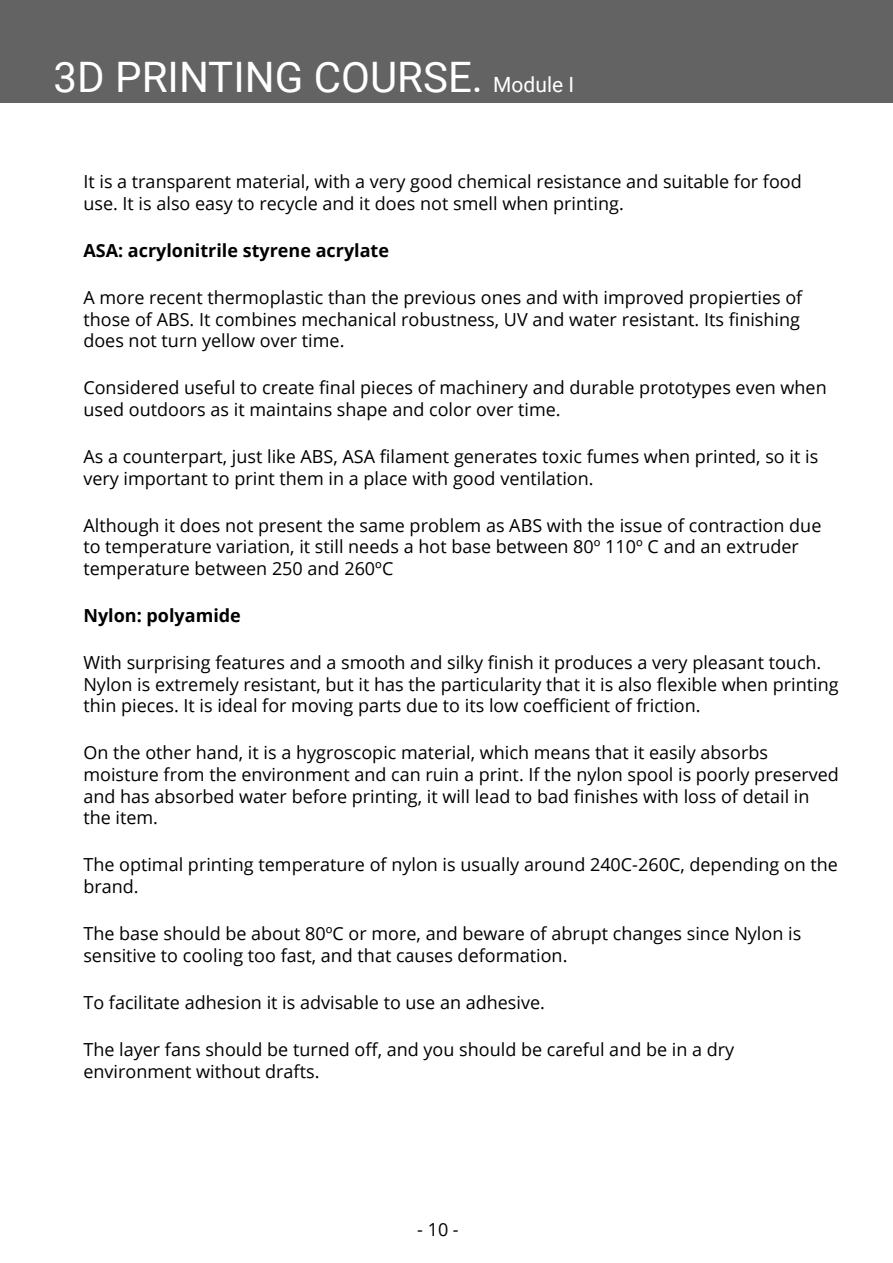
<style>
.page{position:relative;width:893px;height:1263px;background:#fff}
.page>*{position:absolute;margin:0;border:0;box-sizing:border-box;transform-origin:0 0}
.t1{font:42px "Roboto";color:#fff}
.t2{font:18px/21.6px "Open Sans";color:#000}
.t3{font:700 18px "Open Sans";color:#000}
.s1{font-size:21px}
</style>
<div class="page">
<div style="left:0;top:0;width:893px;height:103px;background:#646363"></div>
<h1 class="t1" style="left:54px;top:48px;width:522px">3D PRINTING COURSE. <span class="s1">Module I</span></h1>
<p class="t2" style="left:83px;top:170px;width:720px">It is a transparent material, with a very good chemical resistance and suitable for food use. It is also easy to recycle and it does not smell when printing.</p>
<p class="t3" style="left:83px;top:238px;width:307px">ASA: acrylonitrile styrene acrylate</p>
<p class="t2" style="left:83px;top:286px;width:720px">A more recent thermoplastic than the previous ones and with improved propierties of those of ABS. It combines mechanical robustness, UV and water resistant. Its finishing does not turn yellow over time.</p>
<p class="t2" style="left:83px;top:376px;width:745px">Considered useful to create final pieces of machinery and durable prototypes even when used outdoors as it maintains shape and color over time.</p>
<p class="t2" style="left:83px;top:445px;width:736px">As a counterpart, just like ABS, ASA filament generates toxic fumes when printed, so it is very important to print them in a place with good ventilation.</p>
<p class="t2" style="left:83px;top:514px;width:739px">Although it does not present the same problem as ABS with the issue of contraction due to temperature variation, it still needs a hot base between 80º 110º C and an extruder temperature between 250 and 260ºC</p>
<p class="t3" style="left:83px;top:603px;width:159px">Nylon: polyamide</p>
<p class="t2" style="left:83px;top:651px;width:757px">With surprising features and a smooth and silky finish it produces a very pleasant touch.<br>Nylon is extremely resistant, but it has the particularity that it is also flexible when printing thin pieces. It is ideal for moving parts due to its low coefficient of friction.</p>
<p class="t2" style="left:83px;top:742px;width:757px">On the other hand, it is a hygroscopic material, which means that it easily absorbs moisture from the environment and can ruin a print. If the nylon spool is poorly preserved and has absorbed water before printing, it will lead to bad finishes with loss of detail in the item.</p>
<p class="t2" style="left:83px;top:853px;width:756px">The optimal printing temperature of nylon is usually around 240C-260C, depending on the brand.</p>
<p class="t2" style="left:83px;top:922px;width:719px">The base should be about 80ºC or more, and beware of abrupt changes since Nylon is sensitive to cooling too fast, and that causes deformation.</p>
<p class="t2" style="left:83px;top:991px;width:463px">To facilitate adhesion it is advisable to use an adhesive.</p>
<p class="t2" style="left:83px;top:1038px;width:652px">The layer fans should be turned off, and you should be careful and be in a dry environment without drafts.</p>
<p class="t2" style="left:417px;top:1218px;width:43px">- 10 -</p>
</div>
